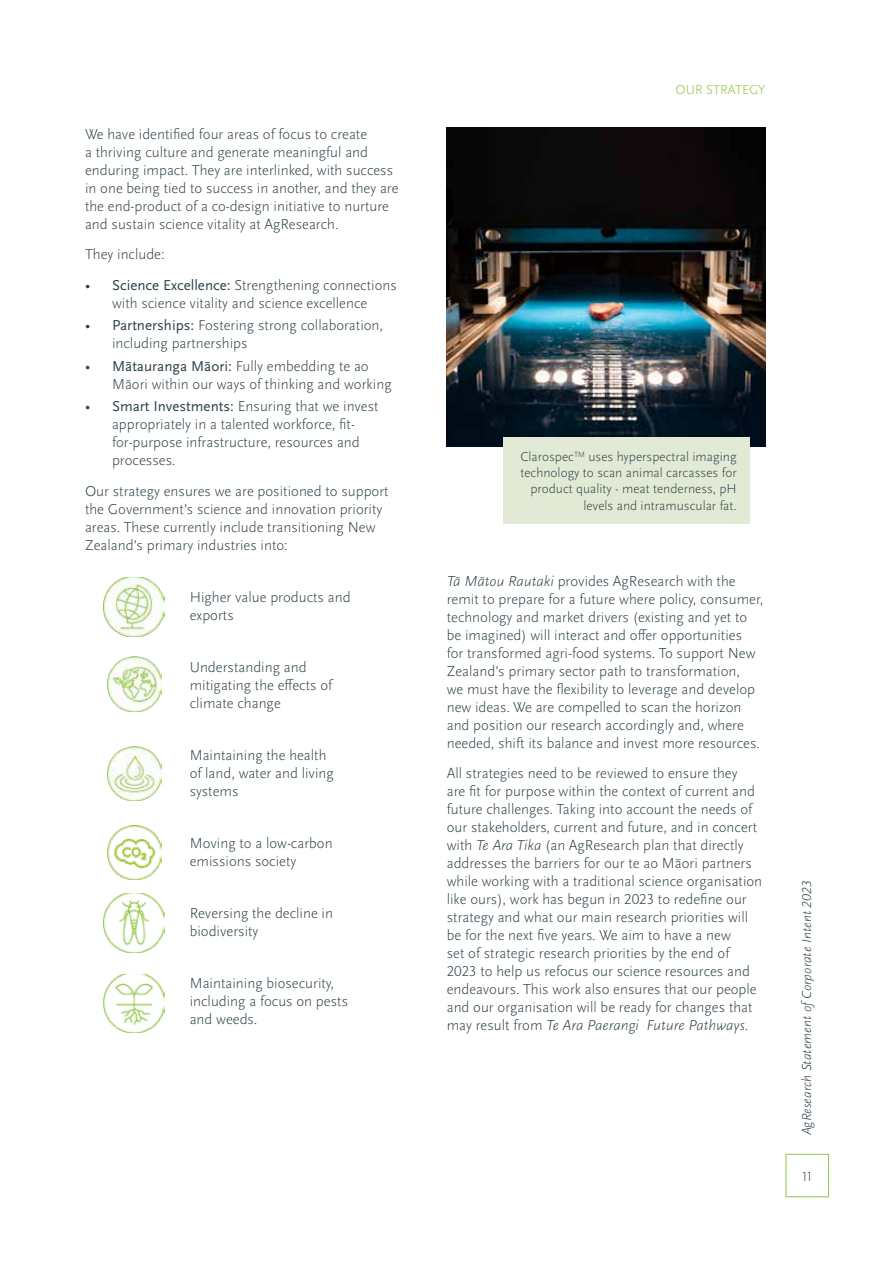
<style>
.page{position:relative;width:893px;height:1263px;background:#fff}
.page>*{position:absolute;margin:0;border:0;box-sizing:border-box;transform-origin:0 0}
.t1{font:300 15px/18px "Scala Sans Pro";color:#2d4048}
.t2{font:300 13.5px/16.2px "Scala Sans Pro";color:#2d4048;text-align:right}
.t3{font:italic 300 13.5px "Scala Sans Pro";color:#2d4048}
.t4{font:300 13.5px "Scala Sans Pro";color:#8dc640}
.s1{font-weight:400}
.s2{font-style:italic}
</style>
<div class="page">
<div style="left:786px;top:1154px;width:43px;height:43px;border:1px solid #8dc640"></div>
<img style="left:447px;top:128px;width:319px;height:318px">
<div style="left:503px;top:437px;width:246px;height:87px;background:#e2ead5"></div>
<img style="left:104px;top:578px;width:60px;height:58px">
<img style="left:107px;top:657px;width:54px;height:54px">
<img style="left:107px;top:746px;width:54px;height:55px">
<img style="left:107px;top:825px;width:54px;height:55px">
<img style="left:104px;top:974px;width:60px;height:59px">
<img style="left:104px;top:894px;width:60px;height:58px">
<p class="t1" style="left:85px;top:125px;width:315px">We have identified four areas of focus to create<br>a thriving culture and generate meaningful and enduring impact. They are interlinked, with success in one being tied to success in another, and they are the end-product of a co-design initiative to nurture and sustain science vitality at AgResearch.</p>
<p class="t1" style="left:85px;top:245px;width:81px">They include:</p>
<p class="t1" style="left:85px;top:276px;width:313px;text-align:center"><span class="s1">• Science Excellence:</span> Strengthening connections with science vitality and science excellence</p>
<p class="t1" style="left:112px;top:316px;width:273px;text-indent:-27px"><span class="s1">• Partnerships:</span> Fostering strong collaboration, including partnerships</p>
<p class="t1" style="left:112px;top:357px;width:281px;text-indent:-27px"><span class="s1">• Mātauranga Māori:</span> Fully embedding te ao<br>Māori within our ways of thinking and working</p>
<p class="t1" style="left:112px;top:397px;width:268px;text-indent:-27px"><span class="s1">• Smart Investments:</span> Ensuring that we invest appropriately in a talented workforce, fit&shy;for-purpose infrastructure, resources and processes.</p>
<p class="t1" style="left:85px;top:482px;width:305px">Our strategy ensures we are positioned to support the Government’s science and innovation priority areas. These currently include transitioning New Zealand’s primary industries into:</p>
<p class="t1" style="left:190px;top:588px;width:162px">Higher value products and exports</p>
<p class="t1" style="left:190px;top:658px;width:144px">Understanding and mitigating the effects of climate change</p>
<p class="t1" style="left:190px;top:746px;width:146px">Maintaining the health of land, water and living systems</p>
<p class="t1" style="left:190px;top:834px;width:144px">Moving to a low-carbon emissions society</p>
<p class="t1" style="left:190px;top:904px;width:145px">Reversing the decline in biodiversity</p>
<p class="t1" style="left:190px;top:974px;width:160px">Maintaining biosecurity, including a focus on pests and weeds.</p>
<p class="t4" style="left:676px;top:82px;width:91px">OUR STRATEGY</p>
<p class="t2" style="left:520px;top:448px;width:218px">Clarospec<sup>TM</sup> uses hyperspectral imaging technology to scan animal carcasses for product quality - meat tenderness, pH levels and intramuscular fat.</p>
<p class="t1" style="left:447px;top:572px;width:318px"><span class="s2">Tā Mātou Rautaki</span> provides AgResearch with the remit to prepare for a future where policy, consumer, technology and market drivers (existing and yet to be imagined) will interact and offer opportunities<br>for transformed agri-food systems. To support New Zealand’s primary sector path to transformation,<br>we must have the flexibility to leverage and develop new ideas. We are compelled to scan the horizon and position our research accordingly and, where needed, shift its balance and invest more resources.</p>
<p class="t1" style="left:447px;top:764px;width:317px">All strategies need to be reviewed to ensure they<br>are fit for purpose within the context of current and future challenges. Taking into account the needs of our stakeholders, current and future, and in concert with <span class="s2">Te Ara Tika</span> (an AgResearch plan that directly addresses the barriers for our te ao Māori partners while working with a traditional science organisation like ours), work has begun in 2023 to redefine our strategy and what our main research priorities will be for the next five years. We aim to have a new<br>set of strategic research priorities by the end of 2023 to help us refocus our science resources and endeavours. This work also ensures that our people and our organisation will be ready for changes that may result from <span class="s2">Te Ara Paerangi Future Pathways</span>.</p>
<p class="t3" style="left:799px;top:1135px;width:256px;rotate:-90deg">AgResearch Statement of Corporate Intent 2023</p>
<p class="t2" style="left:802px;top:1168px;width:11px">11</p>
</div>
